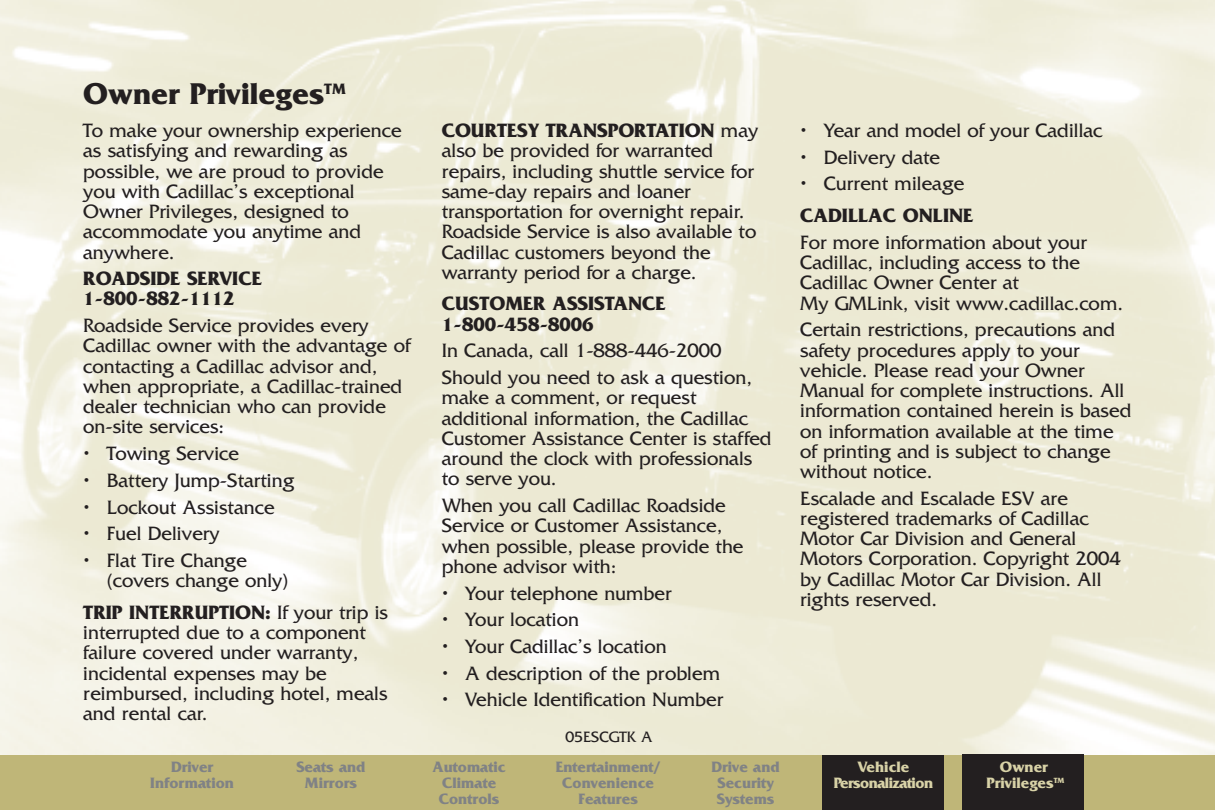
<style>
.page{position:relative;width:1215px;height:810px;background:#fff}
.page>*{position:absolute;margin:0;border:0;box-sizing:border-box;transform-origin:0 0}
.t1{font:700 31.5px "Friz Quadrata";color:#231f20}
.t2{font:20.25px/20.2px "Friz Quadrata";color:#231f20}
.t3{font:700 20.25px/20.2px "Friz Quadrata";color:#231f20}
.t4{font:700 15.75px/15.8px "Friz Quadrata";color:#808285;text-align:center}
.t5{font:700 15.75px/15.8px "Friz Quadrata";letter-spacing:-.035em;color:#d8d2a7;text-align:center}
.t6{font:700 15.75px/15.8px "Friz Quadrata";color:#d8d2a7;text-align:center}
.t7{font:15.75px "Friz Quadrata";color:#231f20}
.s1{font-weight:700}
</style>
<div class="page">
<img style="left:0;top:0;width:1215px;height:755px">
<div style="left:0;top:755px;width:1215px;height:55px;background:#bfb678"></div>
<div style="left:962px;top:755px;width:122px;height:55px;background:#231f20"></div>
<div style="left:822px;top:755px;width:121px;height:55px;background:#231f20"></div>
<h1 class="t1" style="left:83px;top:75px;width:264px">Owner Privileges<sup>TM</sup></h1>
<p class="t2" style="left:83px;top:120px;width:320px">To make your ownership experience as satisfying and rewarding as possible, we are proud to provide you with Cadillac’s exceptional<br>Owner Privileges, designed to accommodate you anytime and anywhere.</p>
<p class="t3" style="left:83px;top:268px;width:180px">ROADSIDE SERVICE<br>1-800-882-1112</p>
<p class="t2" style="left:83px;top:315px;width:329px">Roadside Service provides every<br>Cadillac owner with the advantage of contacting a Cadillac advisor and, when appropriate, a Cadillac-trained dealer technician who can provide on-site services:</p>
<p class="t2" style="left:83px;top:443px;width:157px">• Towing Service</p>
<p class="t2" style="left:83px;top:470px;width:213px">• Battery Jump-Starting</p>
<p class="t2" style="left:83px;top:497px;width:193px">• Lockout Assistance</p>
<p class="t2" style="left:83px;top:523px;width:138px">• Fuel Delivery</p>
<p class="t2" style="left:107px;top:550px;width:183px;text-indent:-23px">• Flat Tire Change (covers change only)</p>
<p class="t2" style="left:83px;top:602px;width:306px"><span class="s1">TRIP INTERRUPTION:</span> If your trip is interrupted due to a component failure covered under warranty, incidental expenses may be reimbursed, including hotel, meals and rental car.</p>
<p class="t2" style="left:442px;top:120px;width:318px"><span class="s1">COURTESY TRANSPORTATION</span> may also be provided for warranted repairs, including shuttle service for same-day repairs and loaner transportation for overnight repair.<br>Roadside Service is also available to Cadillac customers beyond the warranty period for a charge.</p>
<p class="t3" style="left:442px;top:293px;width:225px">CUSTOMER ASSISTANCE<br>1-800-458-8006</p>
<p class="t2" style="left:442px;top:337px;width:312px;line-height:26.8px">In Canada, call 1-888-446-2000<br>Should you need to ask a question,</p>
<p class="t2" style="left:442px;top:387px;width:331px">make a comment, or request additional information, the Cadillac<br>Customer Assistance Center is staffed around the clock with professionals to serve you.</p>
<p class="t2" style="left:442px;top:495px;width:303px">When you call Cadillac Roadside<br>Service or Customer Assistance, when possible, please provide the phone advisor with:</p>
<p class="t2" style="left:442px;top:582px;width:231px">• Your telephone number</p>
<p class="t2" style="left:442px;top:609px;width:139px">• Your location</p>
<p class="t2" style="left:442px;top:636px;width:226px">• Your Cadillac’s location</p>
<p class="t2" style="left:442px;top:663px;width:280px">• A description of the problem</p>
<p class="t2" style="left:442px;top:689px;width:283px">• Vehicle Identification Number</p>
<p class="t7" style="left:565px;top:727px;width:89px">05ESCGTK A</p>
<p class="t2" style="left:800px;top:120px;width:304px">• Year and model of your Cadillac</p>
<p class="t2" style="left:800px;top:147px;width:141px">• Delivery date</p>
<p class="t2" style="left:800px;top:173px;width:166px">• Current mileage</p>
<p class="t3" style="left:800px;top:205px;width:175px">CADILLAC ONLINE</p>
<p class="t2" style="left:800px;top:232px;width:324px">For more information about your<br>Cadillac, including access to the<br>Cadillac Owner Center at<br>My GMLink, visit www.cadillac.com.</p>
<p class="t2" style="left:800px;top:319px;width:333px">Certain restrictions, precautions and safety procedures apply to your vehicle. Please read your Owner Manual for complete instructions. All information contained herein is based on information available at the time of printing and is subject to change without notice.</p>
<p class="t2" style="left:800px;top:488px;width:322px">Escalade and Escalade ESV are registered trademarks of Cadillac<br>Motor Car Division and General<br>Motors Corporation. Copyright 2004 by Cadillac Motor Car Division. All rights reserved.</p>
<p class="t4" style="left:150px;top:759px;width:85px">Driver<br>Information</p>
<p class="t4" style="left:296px;top:759px;width:71px">Seats and<br>Mirrors</p>
<p class="t4" style="left:432px;top:759px;width:75px">Automatic<br>Climate<br>Controls</p>
<p class="t5" style="left:834px;top:759px;width:101px">Vehicle<br>Personalization</p>
<p class="t6" style="left:987px;top:759px;width:79px">Owner<br>Privileges<sup>TM</sup></p>
<p class="t4" style="left:556px;top:759px;width:106px">Entertainment/<br>Convenience<br>Features</p>
<p class="t4" style="left:711px;top:759px;width:70px">Drive and<br>Security<br>Systems</p>
</div>
